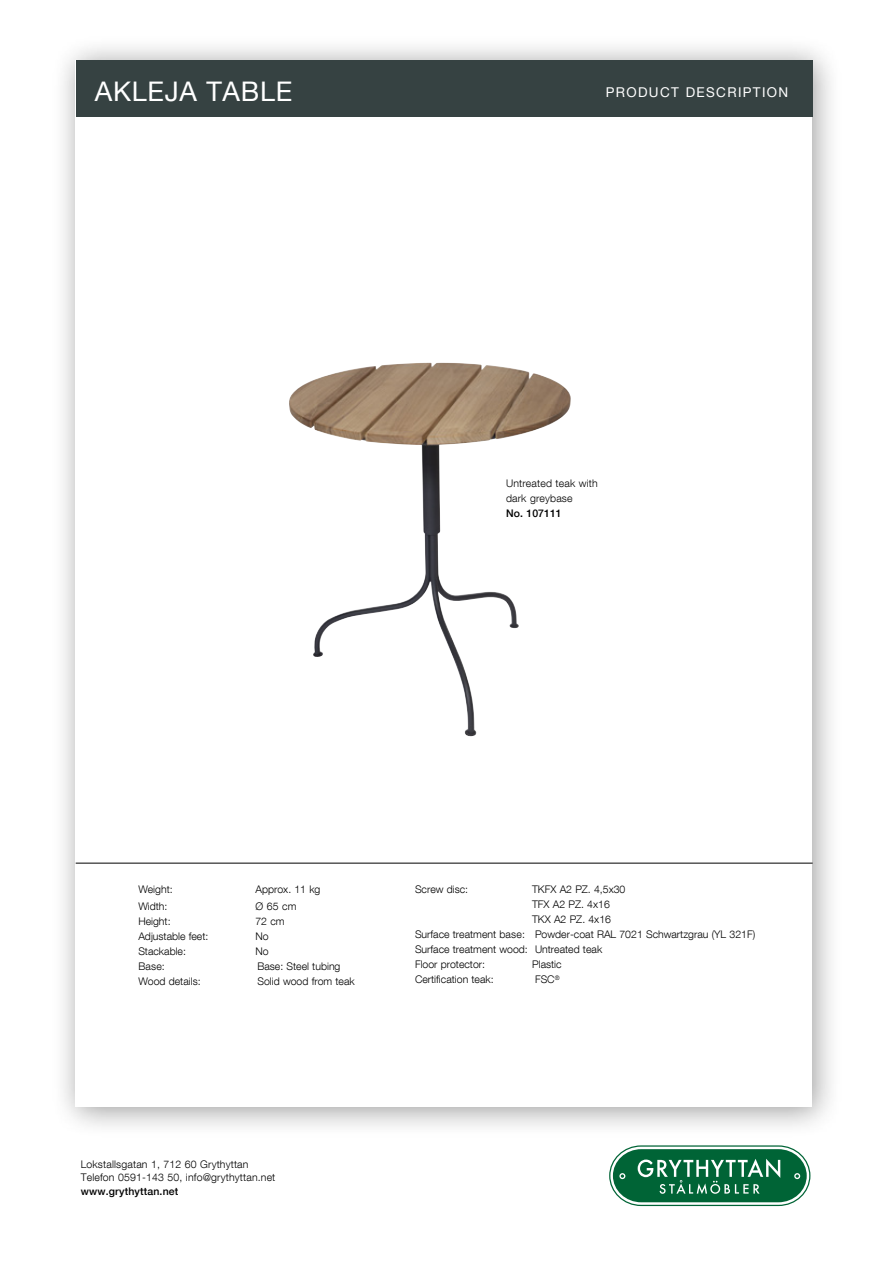
<style>
.page{position:relative;width:893px;height:1263px;background:#fff}
.page>*{position:absolute;margin:0;border:0;box-sizing:border-box;transform-origin:0 0}
.t1{font:27px "Helvetica Neue LT Com";letter-spacing:.025em;color:#fff}
.t2{font:13.5px "Helvetica Neue LT Com";letter-spacing:.1em;color:#fff}
.t3{font:300 10.5px/15px "Helvetica Neue LT Com";color:#000}
.t4{font:500 10.5px "Helvetica Neue LT Com";letter-spacing:.015em;color:#000}
</style>
<div class="page">
<div style="left:50px;top:35px;width:793px;height:1104px;background:#000;opacity:.4"></div>
<div style="left:76px;top:61px;width:736px;height:1046px;background:#fff"></div>
<svg style="left:609px;top:1146px;width:201px;height:60px"></svg>
<div style="left:76px;top:60px;width:737px;height:57px;background:#364242"></div>
<hr style="left:76px;top:863px;width:737px;height:1px;background:#000">
<img style="left:289px;top:363px;width:282px;height:373px">
<h1 class="t1" style="left:95px;top:74px;width:199px">AKLEJA TABLE</h1>
<p class="t2" style="left:606px;top:83px;width:184px">PRODUCT DESCRIPTION</p>
<p class="t3" style="left:506px;top:475px;width:93px">Untreated teak with dark greybase</p>
<p class="t4" style="left:506px;top:506px;width:57px">No. 107111</p>
<p class="t3" style="left:138px;top:882px;width:36px">Weight:</p>
<p class="t3" style="left:255px;top:882px;width:66px">Approx. 11 kg</p>
<p class="t3" style="left:138px;top:898px;width:31px">Width:</p>
<p class="t3" style="left:255px;top:898px;width:43px">Ø 65 cm</p>
<p class="t3" style="left:138px;top:913px;width:34px">Height:</p>
<p class="t3" style="left:255px;top:913px;width:31px">72 cm</p>
<p class="t3" style="left:138px;top:928px;width:72px">Adjustable feet:</p>
<p class="t3" style="left:255px;top:928px;width:15px">No</p>
<p class="t3" style="left:138px;top:943px;width:49px">Stackable:</p>
<p class="t3" style="left:255px;top:943px;width:15px">No</p>
<p class="t3" style="left:138px;top:958px;width:28px">Base:</p>
<p class="t3" style="left:257px;top:958px;width:85px">Base: Steel tubing</p>
<p class="t3" style="left:138px;top:973px;width:64px">Wood details:</p>
<p class="t3" style="left:257px;top:973px;width:99px">Solid wood from teak</p>
<p class="t3" style="left:415px;top:882px;width:55px">Screw disc:</p>
<p class="t3" style="left:532px;top:882px;width:95px">TKFX A2 PZ. 4,5x30</p>
<p class="t3" style="left:532px;top:897px;width:79px">TFX A2 PZ. 4x16</p>
<p class="t3" style="left:532px;top:912px;width:80px">TKX A2 PZ. 4x16</p>
<p class="t3" style="left:415px;top:927px;width:342px">Surface treatment base: Powder-coat RAL 7021 Schwartzgrau (YL 321F)</p>
<p class="t3" style="left:415px;top:942px;width:189px">Surface treatment wood: Untreated teak</p>
<p class="t3" style="left:415px;top:957px;width:72px">Floor protector:</p>
<p class="t3" style="left:532px;top:957px;width:31px">Plastic</p>
<p class="t3" style="left:415px;top:972px;width:80px">Certification teak:</p>
<p class="t3" style="left:535px;top:972px;width:26px">FSC<sup>®</sup></p>
<p class="t3" style="left:81px;top:1157px;width:196px;line-height:13.5px">Lokstallsgatan 1, 712 60 Grythyttan<br>Telefon 0591-143 50, info@grythyttan.net</p>
<p class="t4" style="left:81px;top:1184px;width:99px">www.grythyttan.net</p>
</div>
